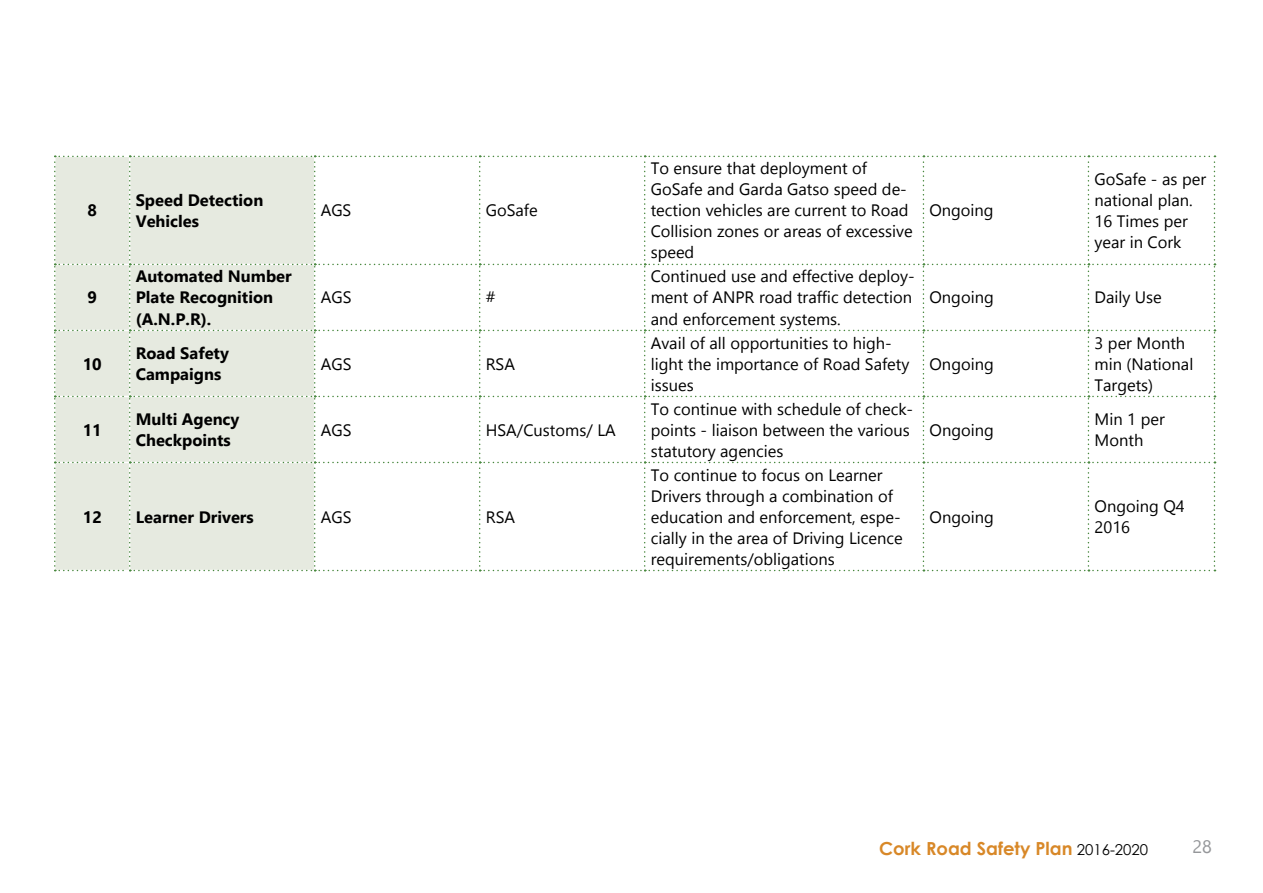
<style>
.page{position:relative;width:1263px;height:893px;background:#fff}
.page>*{position:absolute;margin:0;border:0;box-sizing:border-box;transform-origin:0 0}
.t1{font:700 18px "Century Gothic";color:#d88828}
.t2{font:18px "Gadugi";color:#95979a}
.t3{font:16.5px/21px "Gadugi";color:#000}
.t4{font:700 16.5px/21px "Gadugi";color:#000}
.s1{font-weight:400;font-size:15px;color:#000}
</style>
<div class="page">
<svg style="left:54px;top:156px;width:1161px;height:415px"></svg>
<p class="t4" style="left:87px;top:200px;width:11px">8</p>
<p class="t4" style="left:136px;top:189px;width:129px">Speed Detection<br>Vehicles</p>
<p class="t3" style="left:321px;top:200px;width:32px">AGS</p>
<p class="t3" style="left:486px;top:200px;width:53px">GoSafe</p>
<p class="t4" style="left:88px;top:287px;width:11px">9</p>
<p class="t4" style="left:136px;top:266px;width:158px">Automated Number<br>Plate Recognition (A.N.P.R).</p>
<p class="t3" style="left:321px;top:287px;width:32px">AGS</p>
<p class="t3" style="left:486px;top:287px;width:11px">#</p>
<p class="t4" style="left:83px;top:353px;width:20px">10</p>
<p class="t4" style="left:136px;top:343px;width:95px">Road Safety<br>Campaigns</p>
<p class="t3" style="left:321px;top:353px;width:32px">AGS</p>
<p class="t3" style="left:486px;top:353px;width:31px">RSA</p>
<p class="t4" style="left:83px;top:419px;width:20px">11</p>
<p class="t4" style="left:136px;top:409px;width:105px">Multi Agency<br>Checkpoints</p>
<p class="t3" style="left:321px;top:419px;width:32px">AGS</p>
<p class="t3" style="left:486px;top:419px;width:131px">HSA/Customs/ LA</p>
<p class="t4" style="left:83px;top:506px;width:20px">12</p>
<p class="t4" style="left:136px;top:506px;width:119px">Learner Drivers</p>
<p class="t3" style="left:321px;top:506px;width:32px">AGS</p>
<p class="t3" style="left:486px;top:506px;width:31px">RSA</p>
<p class="t3" style="left:651px;top:158px;width:263px">To ensure that deployment of<br>GoSafe and Garda Gatso speed de&shy;tection vehicles are current to Road<br>Collision zones or areas of excessive speed</p>
<p class="t3" style="left:651px;top:266px;width:265px">Continued use and effective deploy&shy;ment of ANPR road traffic detection and enforcement systems.</p>
<p class="t3" style="left:651px;top:332px;width:260px">Avail of all opportunities to high&shy;light the importance of Road Safety issues</p>
<p class="t3" style="left:651px;top:398px;width:264px">To continue with schedule of check&shy;points - liaison between the various statutory agencies</p>
<p class="t3" style="left:651px;top:464px;width:253px">To continue to focus on Learner<br>Drivers through a combination of education and enforcement, espe&shy;cially in the area of Driving Licence requirements/obligations</p>
<p class="t3" style="left:929px;top:200px;width:66px">Ongoing</p>
<p class="t3" style="left:1094px;top:169px;width:113px">GoSafe - as per national plan.<br>16 Times per year in Cork</p>
<p class="t3" style="left:929px;top:287px;width:66px">Ongoing</p>
<p class="t3" style="left:1094px;top:287px;width:69px">Daily Use</p>
<p class="t3" style="left:929px;top:353px;width:66px">Ongoing</p>
<p class="t3" style="left:1094px;top:332px;width:100px">3 per Month min (National<br>Targets)</p>
<p class="t3" style="left:929px;top:419px;width:66px">Ongoing</p>
<p class="t3" style="left:1094px;top:409px;width:72px">Min 1 per<br>Month</p>
<p class="t3" style="left:930px;top:506px;width:66px">Ongoing</p>
<p class="t3" style="left:1094px;top:496px;width:92px">Ongoing Q4<br>2016</p>
<p class="t1" style="left:879px;top:834px;width:270px">Cork Road Safety Plan <span class="s1">2016-2020</span></p>
<p class="t2" style="left:1192px;top:836px;width:21px">28</p>
</div>
